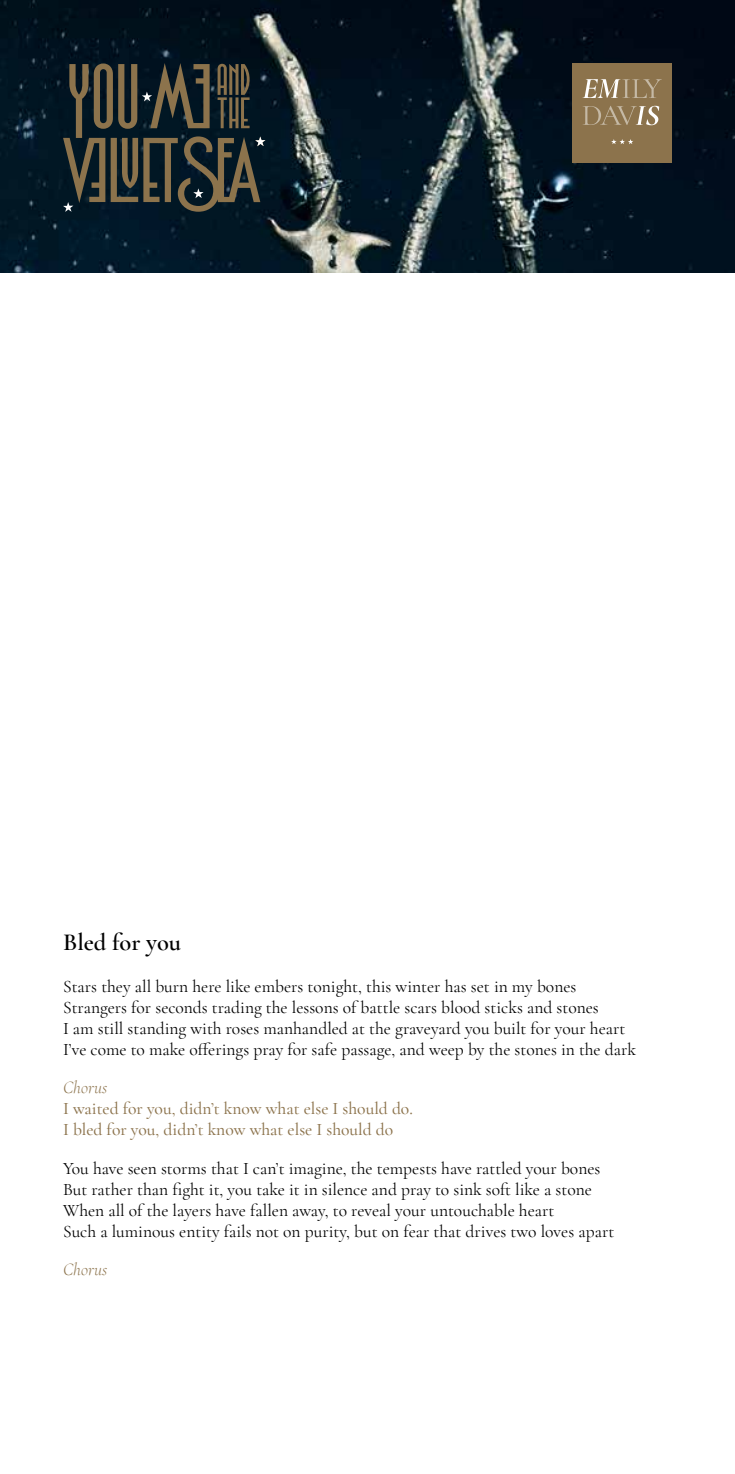
<style>
.page{position:relative;width:735px;height:1474px;background:#fff}
.page>*{position:absolute;margin:0;border:0;box-sizing:border-box;transform-origin:0 0}
.t1{font:600 24.5px "Cormorant Garamond";color:#000}
.t2{font:17.5px/21px "Cormorant Garamond";color:#000}
.t3{font:500 17.5px/21px "Cormorant Garamond";color:#8c734c}
.t4{font:italic 300 17.5px "Cormorant Garamond";color:#8c734c}
</style>
<div class="page">
<img style="left:0;top:0;width:734px;height:273px">
<svg style="left:63px;top:63px;width:202px;height:149px;background:#323732"></svg>
<div style="left:572px;top:63px;width:99px;height:99px;background:#8c734c"></div>
<svg style="left:583px;top:106px;width:76px;height:19px"></svg>
<svg style="left:582px;top:79px;width:79px;height:19px"></svg>
<svg style="left:611px;top:139px;width:22px;height:5px"></svg>
<h1 class="t1" style="left:63px;top:926px;width:120px">Bled for you</h1>
<p class="t2" style="left:63px;top:975px;width:574px">Stars they all burn here like embers tonight, this winter has set in my bones Strangers for seconds trading the lessons of battle scars blood sticks and stones<br>I am still standing with roses manhandled at the graveyard you built for your heart I’ve come to make offerings pray for safe passage, and weep by the stones in the dark</p>
<p class="t4" style="left:63px;top:1077px;width:46px">Chorus</p>
<p class="t3" style="left:63px;top:1098px;width:351px">I waited for you, didn’t know what else I should do.<br>I bled for you, didn’t know what else I should do</p>
<p class="t2" style="left:63px;top:1157px;width:552px">You have seen storms that I can’t imagine, the tempests have rattled your bones But rather than fight it, you take it in silence and pray to sink soft like a stone When all of the layers have fallen away, to reveal your untouchable heart<br>Such a luminous entity fails not on purity, but on fear that drives two loves apart</p>
<p class="t4" style="left:63px;top:1259px;width:46px">Chorus</p>
</div>
